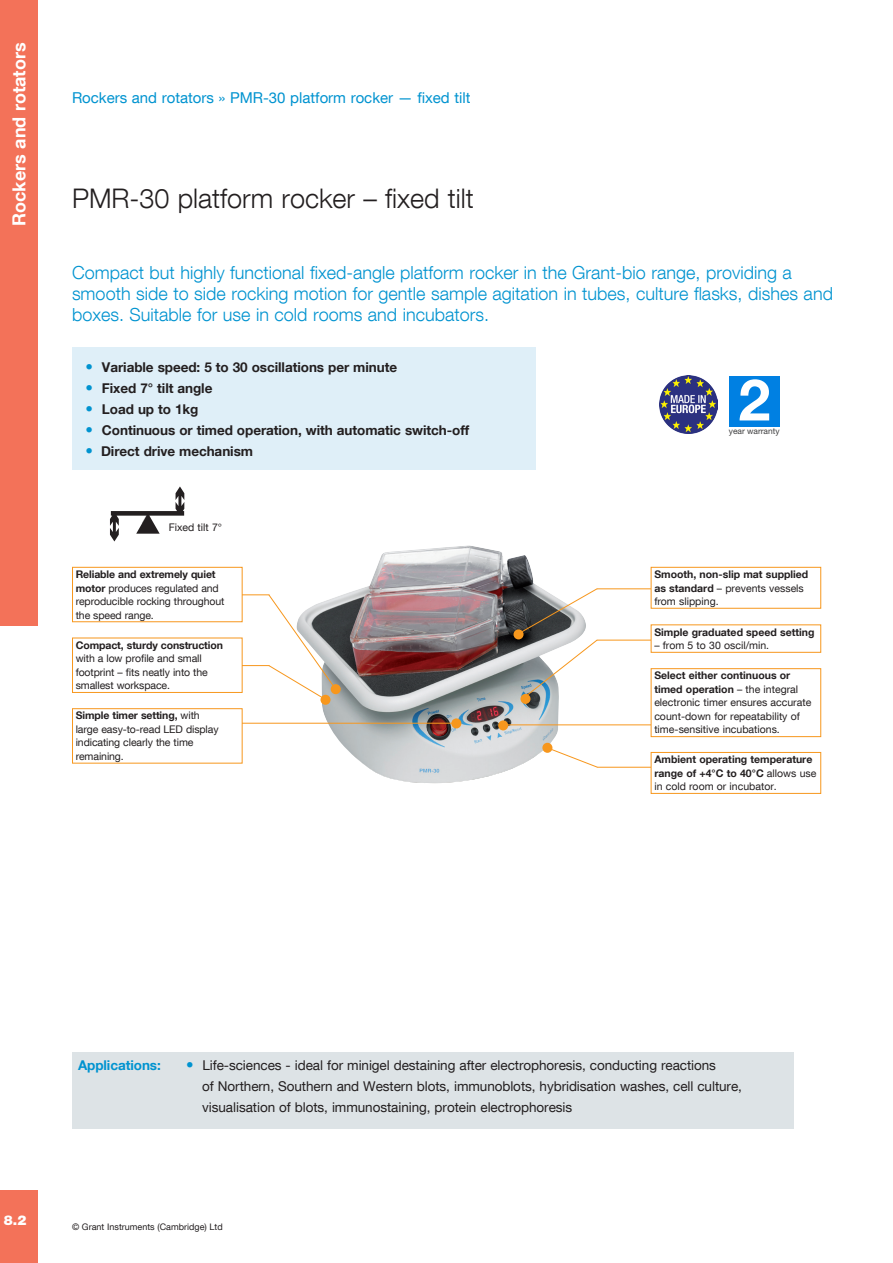
<style>
.page{position:relative;width:893px;height:1263px;background:#fff}
.page>*{position:absolute;margin:0;border:0;box-sizing:border-box;transform-origin:0 0}
.t1{font:700 57.6px "Helvetica Neue LT Com";color:#fff}
.head_model{font:300 27px "Helvetica Neue LT Com";color:#231f20}
.head_description{font:300 18px/21px "Helvetica Neue LT Com";color:#0093d0}
.t2{font:700 18px "Helvetica Neue LT Com";color:#fff}
.application{font:15px "Helvetica Neue LT Com";color:#0093d0}
.list{font:13.5px "Helvetica Neue LT Com";letter-spacing:-.005em;color:#231f20}
.list-2{font:700 13.5px "Helvetica Neue LT Com";letter-spacing:-.005em;color:#231f20}
.list-3{font:700 13.5px "Helvetica Neue LT Com";letter-spacing:-.005em;color:#0093d0}
.heading_2{font:900 13.5px "Helvetica Neue LT Std";color:#fff}
.t3{font:10.5px/13.5px "Helvetica Neue LT Com";letter-spacing:-.01em;color:#231f20}
.t4{font:700 10.5px/13.5px "Helvetica Neue LT Com";color:#231f20}
.t5{font:9px "Helvetica Neue LT Com";color:#231f20}
.t6{font:8.4px "Helvetica Neue LT Com";color:#3e3e3f}
.s1{font-weight:400;font-size:15px;color:#0093d0}
.s2{font-weight:700}
.s3{font-weight:400}
.s4{font-size:15px;color:#0093d0}
</style>
<div class="page">
<div style="left:0;top:0;width:38px;height:625px;background:#f37259"></div>
<div style="left:0;top:1191px;width:38px;height:72px;background:#f37259"></div>
<div style="left:72px;top:348px;width:464px;height:122px;background:#dfeff8"></div>
<img style="left:297px;top:546px;width:289px;height:237px">
<div style="left:498px;top:720px;width:10px;height:10px;background:#f7971d;border-radius:50%"></div>
<hr style="left:503px;top:725px;width:229px;height:1px;background:#f7971d">
<div style="left:651px;top:669px;width:170px;height:68px;background:#fff"></div>
<div style="left:651px;top:668px;width:170px;height:69px;border:1px solid #f7971d"></div>
<div style="left:331px;top:684px;width:10px;height:10px;background:#f7971d;border-radius:50%"></div>
<hr style="left:156px;top:595px;width:113px;height:1px;background:#f7971d">
<svg style="left:320px;top:695px;width:11px;height:10px"></svg>
<hr style="left:156px;top:665px;width:113px;height:1px;background:#f7971d">
<svg style="left:268px;top:594px;width:68px;height:107px"></svg>
<div style="left:73px;top:567px;width:169px;height:55px;background:#fff"></div>
<div style="left:72px;top:567px;width:170px;height:55px;border:1px solid #f7971d"></div>
<div style="left:513px;top:629px;width:11px;height:10px;background:#f7971d;border-radius:50%"></div>
<hr style="left:597px;top:588px;width:109px;height:1px;background:#f7971d">
<div style="left:520px;top:694px;width:10px;height:10px;background:#f7971d;border-radius:50%"></div>
<hr style="left:597px;top:640px;width:109px;height:1px;background:#f7971d">
<svg style="left:517px;top:588px;width:81px;height:110px"></svg>
<div style="left:651px;top:567px;width:170px;height:41px;background:#fff"></div>
<div style="left:651px;top:567px;width:170px;height:41px;border:1px solid #f7971d"></div>
<div style="left:651px;top:625px;width:170px;height:27px;background:#fff"></div>
<div style="left:73px;top:638px;width:169px;height:54px;background:#fff"></div>
<div style="left:72px;top:638px;width:170px;height:55px;border:1px solid #f7971d"></div>
<div style="left:451px;top:718px;width:10px;height:10px;background:#f7971d;border-radius:50%"></div>
<hr style="left:193px;top:723px;width:264px;height:1px;background:#f7971d">
<div style="left:73px;top:709px;width:169px;height:54px;background:#fff"></div>
<div style="left:72px;top:708px;width:170px;height:55px;border:1px solid #f7971d"></div>
<div style="left:542px;top:743px;width:10px;height:10px;background:#f7971d;border-radius:50%"></div>
<hr style="left:597px;top:767px;width:109px;height:1px;background:#f7971d">
<svg style="left:547px;top:747px;width:51px;height:21px"></svg>
<div style="left:651px;top:752px;width:170px;height:41px;background:#fff"></div>
<div style="left:651px;top:752px;width:170px;height:42px;border:1px solid #f7971d"></div>
<div style="left:72px;top:1053px;width:722px;height:76px;background:#dde3e6"></div>
<svg style="left:110px;top:486px;width:74px;height:55px"></svg>
<div style="left:729px;top:376px;width:50px;height:50px;background:#0080e2"></div>
<img style="left:659px;top:376px;width:58px;height:58px">
<p class="t2" style="left:8px;top:226px;width:185px;rotate:-90deg">Rockers and rotators</p>
<p class="application" style="left:72px;top:88px;width:400px">Rockers and rotators » PMR-30 platform rocker — fixed tilt</p>
<p class="head_model" style="left:72px;top:182px;width:403px">PMR-30 platform rocker – fixed tilt</p>
<p class="head_description" style="left:72px;top:262px;width:762px">Compact but highly functional fixed-angle platform rocker in the Grant-bio range, providing a smooth side to side rocking motion for gentle sample agitation in tubes, culture flasks, dishes and boxes. Suitable for use in cold rooms and incubators.</p>
<p class="list-2" style="left:85px;top:358px;width:313px"><span class="s1">•</span> Variable speed: 5 to 30 oscillations per minute</p>
<p class="list-2" style="left:85px;top:379px;width:128px"><span class="s1">•</span> Fixed 7° tilt angle</p>
<p class="list-2" style="left:85px;top:400px;width:114px"><span class="s1">•</span> Load up to 1kg</p>
<p class="list-2" style="left:85px;top:421px;width:385px"><span class="s1">•</span> Continuous or timed operation, with automatic switch-off</p>
<p class="list-2" style="left:85px;top:442px;width:169px"><span class="s1">•</span> Direct drive mechanism</p>
<p class="t3" style="left:169px;top:521px;width:55px">Fixed tilt 7°</p>
<p class="t1" style="left:738px;top:364px;width:34px">2</p>
<p class="t6" style="left:729px;top:425px;width:52px">year warranty</p>
<p class="t3" style="left:76px;top:567px;width:150px"><span class="s2">Reliable and extremely quiet motor</span> produces regulated and reproducible rocking throughout the speed range.</p>
<p class="t4" style="left:654px;top:567px;width:156px">Smooth, non-slip mat supplied as standard <span class="s3">– prevents vessels from slipping.</span></p>
<p class="t4" style="left:654px;top:625px;width:162px">Simple graduated speed setting</p>
<p class="t4" style="left:76px;top:638px;width:149px">Compact, sturdy construction</p>
<p class="t3" style="left:654px;top:638px;width:116px">– from 5 to 30 oscil/min.</p>
<p class="t3" style="left:76px;top:651px;width:134px">with a low profile and small footprint – fits neatly into the smallest workspace.</p>
<p class="t3" style="left:76px;top:709px;width:144px"><span class="s2">Simple timer setting,</span> with large easy-to-read LED display indicating clearly the time remaining.</p>
<p class="t3" style="left:654px;top:669px;width:159px"><span class="s2">Select either continuous or timed operation</span> – the integral electronic timer ensures accurate count-down for repeatability of time-sensitive incubations.</p>
<p class="t4" style="left:654px;top:752px;width:164px">Ambient operating temperature range of +4°C to 40°C <span class="s3">allows use in cold room or incubator.</span></p>
<p class="heading_2" style="left:4px;top:1212px;width:24px">8.2</p>
<p class="list-3" style="left:78px;top:1056px;width:84px">Applications:</p>
<p class="list" style="left:186px;top:1056px;width:532px"><span class="s4">•</span> Life-sciences - ideal for minigel destaining after electrophoresis, conducting reactions</p>
<p class="list" style="left:202px;top:1077px;width:541px">of Northern, Southern and Western blots, immunoblots, hybridisation washes, cell culture,</p>
<p class="list" style="left:202px;top:1098px;width:372px">visualisation of blots, immunostaining, protein electrophoresis</p>
<p class="t5" style="left:72px;top:1221px;width:152px">© Grant Instruments (Cambridge) Ltd</p>
</div>
